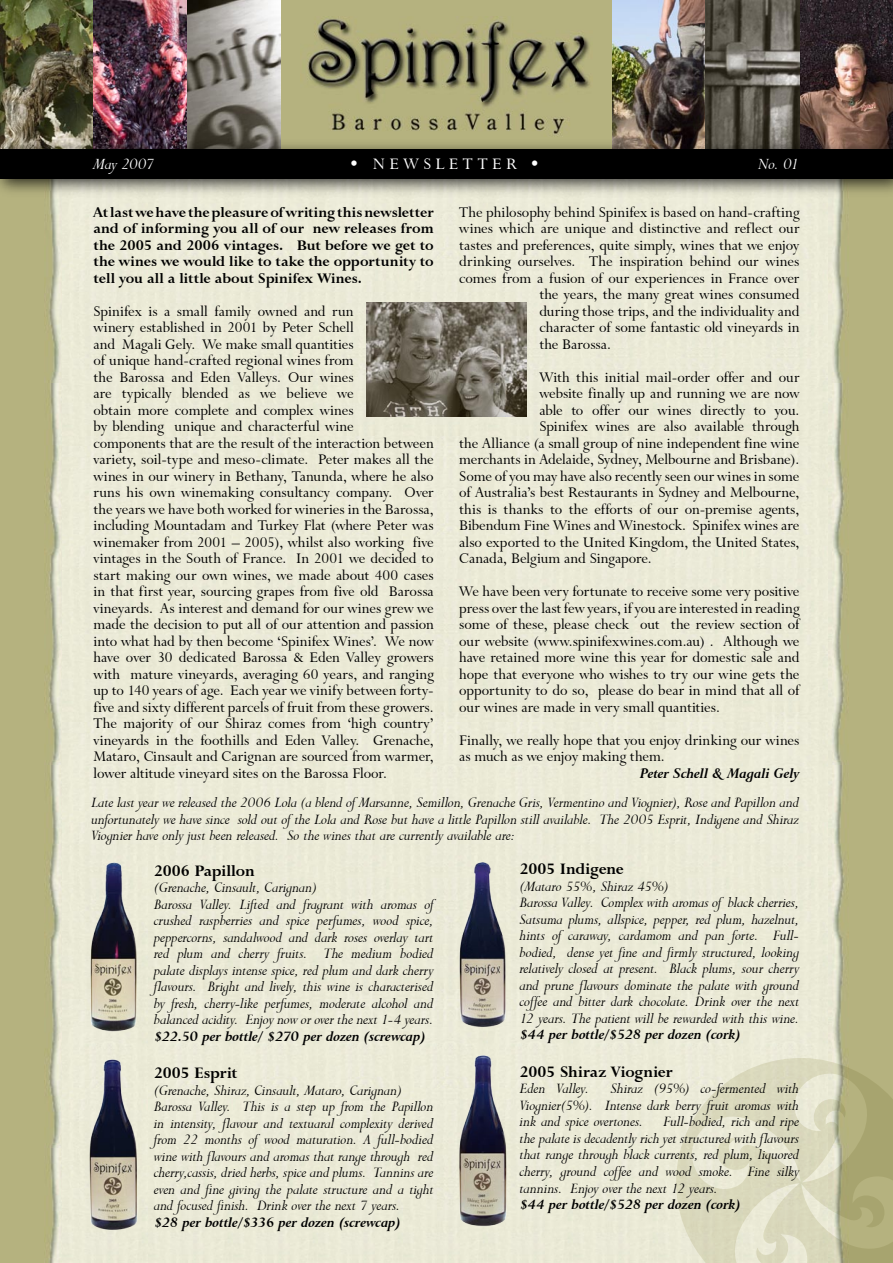
<style>
.page{position:relative;width:893px;height:1263px;background:#b5b27f}
.page>*{position:absolute;margin:0;border:0;box-sizing:border-box;transform-origin:0 0}
.t1{font:700 18px "Lapidary 333 BT";letter-spacing:-.005em;color:#000}
.t2{font:italic 18px "Lapidary 333 BT";letter-spacing:-.02em;color:#fff}
.t3{font:18px "Lapidary 333 BT";letter-spacing:.255em;color:#fff}
.Copy{font:16.5px/16.5px "Lapidary 333 BT";letter-spacing:.005em;color:#000}
.Wine_Description{font:italic 16.5px/16.5px "Lapidary 333 BT";color:#000}
.Copy-2{font:700 16.5px/16.5px "Lapidary 333 BT";letter-spacing:.005em;color:#000;text-align:justify}
.Copy-3{font:italic 700 16.5px "Lapidary 333 BT";color:#000}
</style>
<div class="page">
<div style="left:48px;top:199px;width:797px;height:1064px;background:#ebead7"></div>
<svg style="left:631px;top:1012px;width:262px;height:251px"></svg>
<img style="left:86px;top:860px;width:53px;height:175px">
<img style="left:308px;top:19px;width:282px;height:116px">
<img style="left:366px;top:303px;width:160px;height:114px">
<img style="left:86px;top:1057px;width:52px;height:177px">
<img style="left:455px;top:860px;width:54px;height:170px">
<img style="left:455px;top:1053px;width:55px;height:176px">
<img style="left:0;top:0;width:281px;height:138px">
<img style="left:612px;top:0;width:281px;height:138px">
<div style="left:0;top:138px;width:893px;height:61px;background:#000;opacity:.75"></div>
<div style="left:0;top:149px;width:893px;height:30px;background:#000"></div>
<p class="t2" style="left:94px;top:154px;width:63px">May 2007</p>
<p class="t3" style="left:349px;top:154px;width:193px">• NEWSLETTER •</p>
<p class="t2" style="left:758px;top:154px;width:43px">No. 01</p>
<p class="Copy-2" style="left:94px;top:204px;width:342px">At last we have the pleasure of writing this newsletter and of informing you all of our new releases from the 2005 and 2006 vintages. But before we get to the wines we would like to take the opportunity to tell you all a little about Spinifex Wines.</p>
<p class="Copy" style="left:94px;top:303px;width:342px">Spinifex is a small family owned and run<br>winery established in 2001 by Peter Schell<br>and Magali Gely. We make small quantities<br>of unique hand-crafted regional wines from<br>the Barossa and Eden Valleys. Our wines<br>are typically blended as we believe we<br>obtain more complete and complex wines<br>by blending unique and characterful wine<br>components that are the result of the interaction between variety, soil-type and meso-climate. Peter makes all the wines in our winery in Bethany, Tanunda, where he also runs his own winemaking consultancy company. Over the years we have both worked for wineries in the Barossa, including Mountadam and Turkey Flat (where Peter was winemaker from 2001 – 2005), whilst also working five vintages in the South of France. In 2001 we decided to start making our own wines, we made about 400 cases in that first year, sourcing grapes from five old Barossa vineyards. As interest and demand for our wines grew we made the decision to put all of our attention and passion into what had by then become ‘Spinifex Wines’. We now have over 30 dedicated Barossa &amp; Eden Valley growers with mature vineyards, averaging 60 years, and ranging up to 140 years of age. Each year we vinify between forty&shy;five and sixty different parcels of fruit from these growers.<br>The majority of our Shiraz comes from ‘high country’ vineyards in the foothills and Eden Valley. Grenache, Mataro, Cinsault and Carignan are sourced from warmer, lower altitude vineyard sites on the Barossa Floor.</p>
<p class="Copy" style="left:459px;top:204px;width:342px">The philosophy behind Spinifex is based on hand-crafting</p>
<p class="Copy" style="left:459px;top:220px;width:342px">wines which are unique and distinctive and reflect our</p>
<p class="Copy" style="left:459px;top:237px;width:342px">tastes and preferences, quite simply, wines that we enjoy</p>
<p class="Copy" style="left:459px;top:253px;width:342px">drinking ourselves. The inspiration behind our wines</p>
<p class="Copy" style="left:459px;top:270px;width:342px">comes from a fusion of our experiences in France over</p>
<p class="Copy" style="left:539px;top:286px;width:262px">the years, the many great wines consumed</p>
<p class="Copy" style="left:539px;top:303px;width:262px">during those trips, and the individuality and</p>
<p class="Copy" style="left:539px;top:319px;width:262px">character of some fantastic old vineyards in</p>
<p class="Copy" style="left:539px;top:336px;width:73px">the Barossa.</p>
<p class="Copy" style="left:539px;top:369px;width:262px">With this initial mail-order offer and our</p>
<p class="Copy" style="left:539px;top:385px;width:262px">website finally up and running we are now</p>
<p class="Copy" style="left:539px;top:402px;width:262px">able to offer our wines directly to you.</p>
<p class="Copy" style="left:539px;top:418px;width:262px">Spinifex wines are also available through</p>
<p class="Copy" style="left:459px;top:435px;width:342px">the Alliance (a small group of nine independent fine wine</p>
<p class="Copy" style="left:459px;top:451px;width:342px">merchants in Adelaide, Sydney, Melbourne and Brisbane).</p>
<p class="Copy" style="left:459px;top:468px;width:342px">Some of you may have also recently seen our wines in some</p>
<p class="Copy" style="left:459px;top:484px;width:342px">of Australia’s best Restaurants in Sydney and Melbourne,</p>
<p class="Copy" style="left:459px;top:501px;width:342px">this is thanks to the efforts of our on-premise agents,</p>
<p class="Copy" style="left:459px;top:517px;width:342px">Bibendum Fine Wines and Winestock. Spinifex wines are</p>
<p class="Copy" style="left:459px;top:534px;width:342px">also exported to the United Kingdom, the United States,</p>
<p class="Copy" style="left:459px;top:550px;width:194px">Canada, Belgium and Singapore.</p>
<p class="Copy" style="left:459px;top:583px;width:342px;text-align:justify">We have been very fortunate to receive some very positive press over the last few years, if you are interested in reading some of these, please check out the review section of our website (www.spinifexwines.com.au) . Although we have retained more wine this year for domestic sale and hope that everyone who wishes to try our wine gets the opportunity to do so, please do bear in mind that all of our wines are made in very small quantities.</p>
<p class="Copy" style="left:459px;top:732px;width:342px">Finally, we really hope that you enjoy drinking our wines as much as we enjoy making them.</p>
<p class="Copy-3" style="left:640px;top:763px;width:161px">Peter Schell &amp; Magali Gely</p>
<p class="Wine_Description" style="left:91px;top:794px;width:709px;text-align:justify">Late last year we released the 2006 Lola (a blend of Marsanne, Semillon, Grenache Gris, Vermentino and Viognier), Rose and Papillon and unfortunately we have since sold out of the Lola and Rose but have a little Papillon still available. The 2005 Esprit, Indigene and Shiraz Viognier have only just been released. So the wines that are currently available are:</p>
<p class="t1" style="left:154px;top:860px;width:102px">2006 Papillon</p>
<p class="Wine_Description" style="left:154px;top:880px;width:281px">(Grenache, Cinsault, Carignan)<br>Barossa Valley. Lifted and fragrant with aromas of crushed raspberries and spice perfumes, wood spice, peppercorns, sandalwood and dark roses overlay tart red plum and cherry fruits. The medium bodied palate displays intense spice, red plum and dark cherry flavours. Bright and lively, this wine is characterised by fresh, cherry-like perfumes, moderate alcohol and balanced acidity. Enjoy now or over the next 1-4 years.</p>
<p class="Copy-3" style="left:154px;top:1027px;width:273px">$22.50 per bottle/ $270 per dozen (screwcap)</p>
<p class="t1" style="left:154px;top:1063px;width:85px">2005 Esprit</p>
<p class="Wine_Description" style="left:154px;top:1082px;width:281px">(Grenache, Shiraz, Cinsault, Mataro, Carignan)<br>Barossa Valley. This is a step up from the Papillon in intensity, flavour and textuaral complexity derived from 22 months of wood maturation. A full-bodied wine with flavours and aromas that range through red cherry,cassis, dried herbs, spice and plums. Tannins are even and fine giving the palate structure and a tight and focused finish. Drink over the next 7 years.</p>
<p class="Copy-3" style="left:154px;top:1213px;width:248px">$28 per bottle/$336 per dozen (screwcap)</p>
<p class="t1" style="left:520px;top:859px;width:106px">2005 Indigene</p>
<p class="Wine_Description" style="left:520px;top:878px;width:281px">(Mataro 55%, Shiraz 45%)<br>Barossa Valley. Complex with aromas of black cherries, Satsuma plums, allspice, pepper, red plum, hazelnut, hints of caraway, cardamom and pan forte. Full&shy;bodied, dense yet fine and firmly structured, looking relatively closed at present. Black plums, sour cherry and prune flavours dominate the palate with ground coffee and bitter dark chocolate. Drink over the next 12 years. The patient will be rewarded with this wine.</p>
<p class="Copy-3" style="left:520px;top:1025px;width:222px">$44 per bottle/$528 per dozen (cork)</p>
<p class="t1" style="left:520px;top:1061px;width:154px">2005 Shiraz Viognier</p>
<p class="Wine_Description" style="left:520px;top:1081px;width:71px">Eden Valley.</p>
<p class="Wine_Description" style="left:520px;top:1081px;width:281px;text-align:justify;text-indent:91px">Shiraz (95%) co-fermented with Viognier(5%). Intense dark berry fruit aromas with ink and spice overtones. Full-bodied, rich and ripe the palate is decadently rich yet structured with flavours that range through black currents, red plum, liquored cherry, ground coffee and wood smoke. Fine silky tannins. Enjoy over the next 12 years.</p>
<p class="Copy-3" style="left:520px;top:1195px;width:222px">$44 per bottle/$528 per dozen (cork)</p>
</div>
